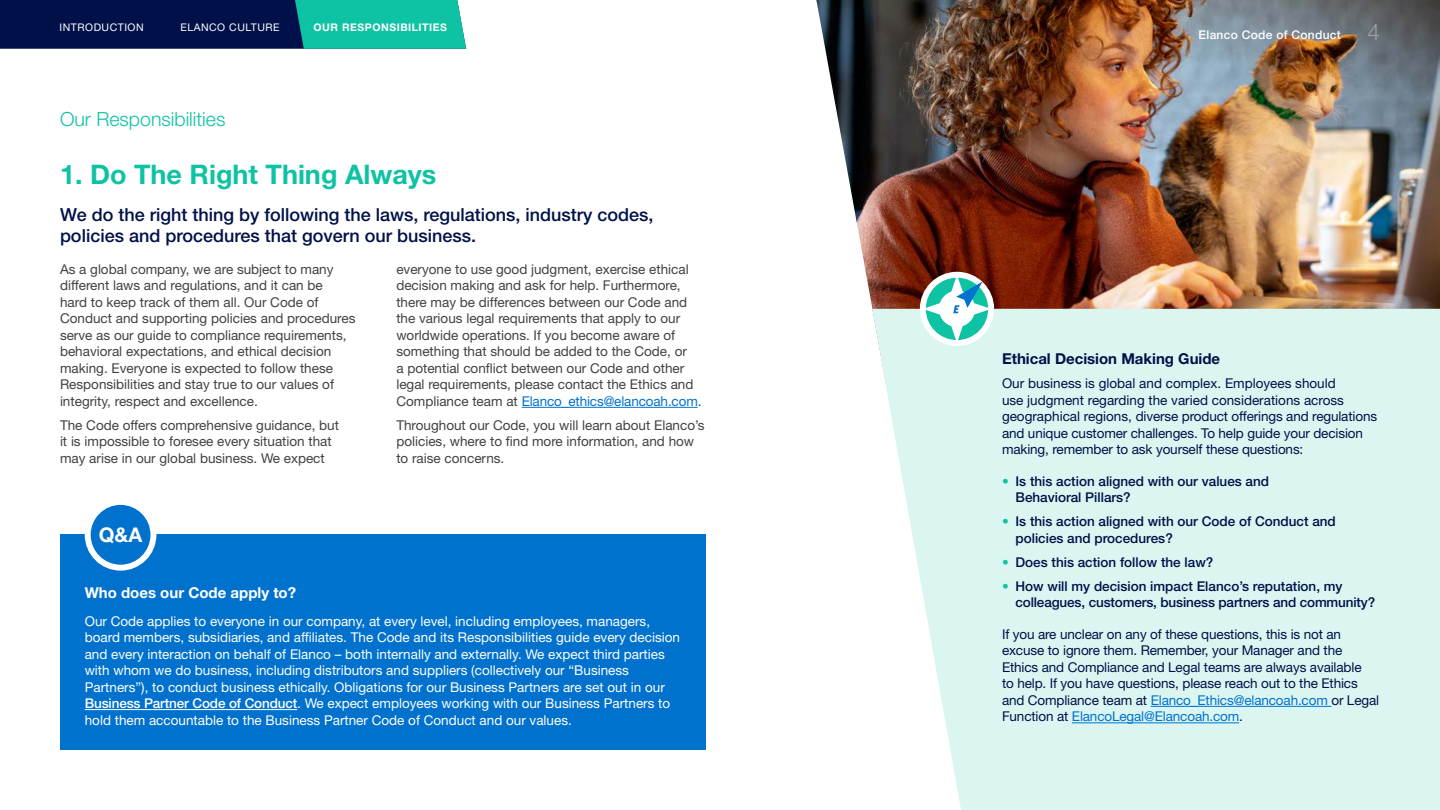
<style>
.page{position:relative;width:1440px;height:810px;background:#fff}
.page>*{position:absolute;margin:0;border:0;box-sizing:border-box;transform-origin:0 0}
.t1{font:700 27px "Helvetica Neue LT Std";color:#0ec3a4}
.t2{font:700 20.25px "Helvetica Neue LT Std";color:#fff}
.t3{font:300 19.5px "Helvetica Neue LT Std";color:#0ec3a4}
.t4{font:500 18px/21.6px "Helvetica Neue LT Std";color:#001149}
.t5{font:700 15px "Helvetica Neue LT Std";color:#001149}
.t6{font:700 15px "Helvetica Neue LT Std";color:#fff}
.t7{font:13.5px/16.5px "Helvetica Neue LT Std";color:#414141}
.t8{font:13.5px/16.5px "Helvetica Neue LT Std";color:#fff}
.t9{font:13.5px/16.5px "Helvetica Neue LT Std";letter-spacing:-.01em;color:#001149}
.t10{font:500 13.5px/16.5px "Helvetica Neue LT Std";color:#001149}
.t11{font:500 12px "Helvetica Neue LT Std";letter-spacing:.025em;color:#fff}
.t12{font:10.5px "Helvetica Neue LT Std";letter-spacing:.05em;color:#fff}
.t13{font:700 10.5px "Helvetica Neue LT Std";letter-spacing:.05em;color:#fff}
.s1{color:#0072ce}
.s2{font-weight:500}
.s3{font-weight:300;font-size:22.5px;color:#a0a0a0}
.s4{font-weight:400;color:#0ec3a4}
</style>
<div class="page">
<svg style="left:0;top:0;width:466px;height:49px;background:#08516a"></svg>
<hr style="left:522px;top:407px;width:176px;height:1px;background:#0072ce">
<div style="left:60px;top:535px;width:646px;height:215px;background:#0072ce"></div>
<hr style="left:85px;top:709px;width:212px;height:1px;background:#fff">
<div style="left:88px;top:502px;width:65px;height:66px;background:#0072ce;border-radius:50%"></div>
<div style="left:85px;top:499px;width:71px;height:72px;border:6px solid #fff;border-radius:50%"></div>
<img style="left:816px;top:0;width:624px;height:309px">
<svg style="left:872px;top:309px;width:568px;height:501px;background:#ddf6f2"></svg>
<hr style="left:1151px;top:706px;width:180px;height:1px;background:#0072ce">
<hr style="left:1072px;top:723px;width:167px;height:1px;background:#0072ce">
<div style="left:920px;top:272px;width:74px;height:74px;border:6px solid #fff;border-radius:50%"></div>
<svg style="left:923px;top:275px;width:68px;height:68px"></svg>
<p class="t12" style="left:60px;top:22px;width:86px">INTRODUCTION</p>
<p class="t12" style="left:180px;top:22px;width:101px">ELANCO CULTURE</p>
<p class="t13" style="left:314px;top:21px;width:135px">OUR RESPONSIBILITIES</p>
<h3 class="t3" style="left:60px;top:108px;width:167px">Our Responsibilities</h3>
<h1 class="t1" style="left:60px;top:158px;width:378px">1. Do The Right Thing Always</h1>
<h3 class="t4" style="left:60px;top:203px;width:595px">We do the right thing by following the laws, regulations, industry codes, policies and procedures that govern our business.</h3>
<p class="t7" style="left:60px;top:261px;width:297px">As a global company, we are subject to many different laws and regulations, and it can be<br>hard to keep track of them all. Our Code of Conduct and supporting policies and procedures serve as our guide to compliance requirements, behavioral expectations, and ethical decision making. Everyone is expected to follow these Responsibilities and stay true to our values of integrity, respect and excellence.</p>
<p class="t7" style="left:60px;top:417px;width:281px">The Code offers comprehensive guidance, but it is impossible to foresee every situation that may arise in our global business. We expect</p>
<p class="t7" style="left:396px;top:261px;width:307px">everyone to use good judgment, exercise ethical decision making and ask for help. Furthermore, there may be differences between our Code and the various legal requirements that apply to our worldwide operations. If you become aware of something that should be added to the Code, or<br>a potential conflict between our Code and other legal requirements, please contact the Ethics and Compliance team at <span class="s1">Elanco_ethics@elancoah.com</span>.</p>
<p class="t7" style="left:396px;top:417px;width:310px">Throughout our Code, you will learn about Elanco’s policies, where to find more information, and how to raise concerns.</p>
<h2 class="t2" style="left:99px;top:522px;width:45px">Q&amp;A</h2>
<p class="t6" style="left:85px;top:583px;width:213px">Who does our Code apply to?</p>
<p class="t8" style="left:85px;top:613px;width:597px">Our Code applies to everyone in our company, at every level, including employees, managers, board members, subsidiaries, and affiliates. The Code and its Responsibilities guide every decision and every interaction on behalf of Elanco – both internally and externally. We expect third parties with whom we do business, including distributors and suppliers (collectively our “Business Partners”), to conduct business ethically. Obligations for our Business Partners are set out in our <span class="s2">Business Partner Code of Conduct</span>. We expect employees working with our Business Partners to hold them accountable to the Business Partner Code of Conduct and our values.</p>
<p class="t11" style="left:1199px;top:28px;width:183px">Elanco Code of Conduct <span class="s3">4</span></p>
<p class="t5" style="left:1002px;top:350px;width:220px">Ethical Decision Making Guide</p>
<p class="t9" style="left:1002px;top:375px;width:377px">Our business is global and complex. Employees should<br>use judgment regarding the varied considerations across geographical regions, diverse product offerings and regulations and unique customer challenges. To help guide your decision making, remember to ask yourself these questions:</p>
<p class="t10" style="left:1016px;top:473px;width:255px;text-indent:-14px"><span class="s4">•</span> Is this action aligned with our values and<br>Behavioral Pillars?</p>
<p class="t10" style="left:1016px;top:513px;width:322px;text-indent:-14px"><span class="s4">•</span> Is this action aligned with our Code of Conduct and policies and procedures?</p>
<p class="t10" style="left:1002px;top:554px;width:213px"><span class="s4">•</span> Does this action follow the law?</p>
<p class="t10" style="left:1016px;top:578px;width:361px;text-indent:-14px"><span class="s4">•</span> How will my decision impact Elanco’s reputation, my colleagues, customers, business partners and community?</p>
<p class="t9" style="left:1002px;top:626px;width:379px">If you are unclear on any of these questions, this is not an excuse to ignore them. Remember, your Manager and the Ethics and Compliance and Legal teams are always available<br>to help. If you have questions, please reach out to the Ethics and Compliance team at <span class="s1">Elanco_Ethics@elancoah.com</span> or Legal Function at <span class="s1">ElancoLegal@Elancoah.com</span>.</p>
</div>
